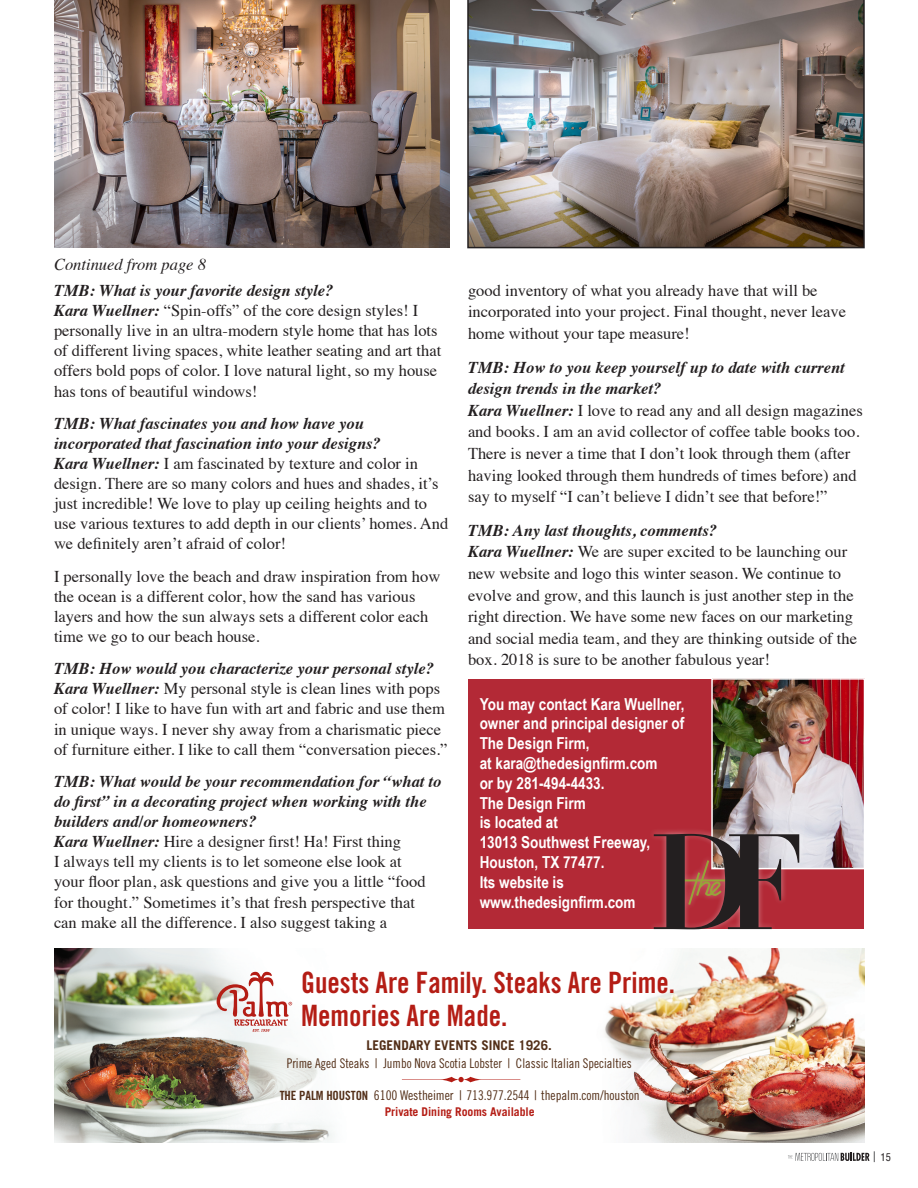
<style>
.page{position:relative;width:918px;height:1188px;background:#fff}
.page>*{position:absolute;margin:0;border:0;box-sizing:border-box;transform-origin:0 0}
.t1{font:29.4px/33.2px "Trade Gothic Bold Cond Twenty";color:#b41d15;scale:.95 1}
.Body_Copy{font:16.5px/20.1px "Times";color:#231f20}
.Body_Copy-2{font:700 16.5px/19.8px "Arial Narrow";color:#fff}
.t2{font:italic 16.5px "Times";color:#231f20}
.t3{font:13.35px/17.4px "Trade Gothic Cond Eighteen";color:#532f18;text-align:center;scale:.95 1}
.t4{font:13.35px "Trade Gothic Cond Eighteen";color:#532f18}
.t5{font:700 12px "Trade Gothic";letter-spacing:-.005em;color:#b41d15}
.t6{font:10.65px "Helvetica";color:#000}
.t7{font:condensed 10.5px "Helvetica";color:#231f20}
.s1{font-weight:700;font-style:italic}
.s2{font-family:"Trade Gothic";font-weight:700}
.s3{font-family:"Trade Gothic Bold Cond Twenty";font-size:12.75px}
</style>
<div class="page">
<div style="left:468px;top:680px;width:396px;height:249px;background:#b32936"></div>
<img style="left:604px;top:948px;width:261px;height:195px">
<img style="left:54px;top:948px;width:279px;height:195px">
<svg style="left:217px;top:972px;width:75px;height:60px"></svg>
<svg style="left:402px;top:1077px;width:118px;height:5px"></svg>
<img style="left:54px;top:0;width:396px;height:248px">
<img style="left:714px;top:681px;width:148px;height:185px">
<div style="left:711px;top:678px;width:154px;height:191px;border:2px solid #fff"></div>
<div style="left:648px;top:828px;width:157px;height:107px;background:#fff;opacity:.4"></div>
<svg style="left:654px;top:834px;width:145px;height:95px"></svg>
<img style="left:467px;top:0;width:398px;height:248px">
<svg style="left:788px;top:1151px;width:87px;height:11px"></svg>
<p class="t2" style="left:54px;top:250px;width:154px">Continued from page 8</p>
<p class="Body_Copy" style="left:54px;top:279px;width:389px"><span class="s1">TMB: What is your favorite design style?<br>Kara Wuellner:</span> “Spin-offs” of the core design styles! I personally live in an ultra-modern style home that has lots of different living spaces, white leather seating and art that offers bold pops of color. I love natural light, so my house has tons of beautiful windows!</p>
<p class="Body_Copy" style="left:54px;top:412px;width:396px"><span class="s1">TMB: What fascinates you and how have you incorporated that fascination into your designs?<br>Kara Wuellner:</span> I am fascinated by texture and color in design. There are so many colors and hues and shades, it’s just incredible! We love to play up ceiling heights and to use various textures to add depth in our clients’ homes. And we definitely aren’t afraid of color!</p>
<p class="Body_Copy" style="left:54px;top:565px;width:388px">I personally love the beach and draw inspiration from how the ocean is a different color, how the sand has various layers and how the sun always sets a different color each time we go to our beach house.</p>
<p class="Body_Copy" style="left:54px;top:657px;width:395px"><span class="s1">TMB: How would you characterize your personal style?<br>Kara Wuellner:</span> My personal style is clean lines with pops of color! I like to have fun with art and fabric and use them in unique ways. I never shy away from a charismatic piece of furniture either. I like to call them “conversation pieces.”</p>
<p class="Body_Copy" style="left:54px;top:770px;width:389px"><span class="s1">TMB: What would be your recommendation for “what to do first” in a decorating project when working with the builders and/or homeowners?<br>Kara Wuellner:</span> Hire a designer first! Ha! First thing<br>I always tell my clients is to let someone else look at<br>your floor plan, ask questions and give you a little “food for thought.” Sometimes it’s that fresh perspective that can make all the difference. I also suggest taking a</p>
<p class="t6" style="left:58px;top:912px;width:291px">PalmHouston_8.5x2_Ad_Layout 1 9/19/17 2:07 PM Page 2</p>
<p class="Body_Copy" style="left:468px;top:278px;width:380px;line-height:21.6px">good inventory of what you already have that will be incorporated into your project. Final thought, never leave home without your tape measure!</p>
<p class="Body_Copy" style="left:468px;top:355px;width:396px;line-height:21.6px"><span class="s1">TMB: How to you keep yourself up to date with current design trends in the market?<br>Kara Wuellner:</span> I love to read any and all design magazines and books. I am an avid collector of coffee table books too.<br>There is never a time that I don’t look through them (after having looked through them hundreds of times before) and say to myself “I can’t believe I didn’t see that before!”</p>
<p class="Body_Copy" style="left:468px;top:518px;width:391px;line-height:21.6px"><span class="s1">TMB: Any last thoughts, comments?<br>Kara Wuellner:</span> We are super excited to be launching our new website and logo this winter season. We continue to evolve and grow, and this launch is just another step in the right direction. We have some new faces on our marketing and social media team, and they are thinking outside of the box. 2018 is sure to be another fabulous year!</p>
<p class="Body_Copy-2" style="left:480px;top:693px;width:206px">You may contact Kara Wuellner, owner and principal designer of<br>The Design Firm,<br>at kara@thedesignfirm.com<br>or by 281-494-4433.<br>The Design Firm<br>is located at<br>13013 Southwest Freeway,<br>Houston, TX 77477.<br>Its website is www.thedesignfirm.com</p>
<p class="t1" style="left:301px;top:965px;width:395px">Guests Are Family. Steaks Are Prime.<br>Memories Are Made.</p>
<p class="t3" style="left:287px;top:1037px;width:364px"><span class="s2">LEGENDARY EVENTS SINCE 1926.<br></span>Prime Aged Steaks | Jumbo Nova Scotia Lobster | Classic Italian Specialties</p>
<p class="t4" style="left:280px;top:1087px;width:362px"><span class="s3">THE PALM HOUSTON</span> 6100 Westheimer | 713.977.2544 | thepalm.com/houston</p>
<p class="t5" style="left:385px;top:1104px;width:151px">Private Dining Rooms Available</p>
<p class="t7" style="left:881px;top:1150px;width:12px">15</p>
</div>
